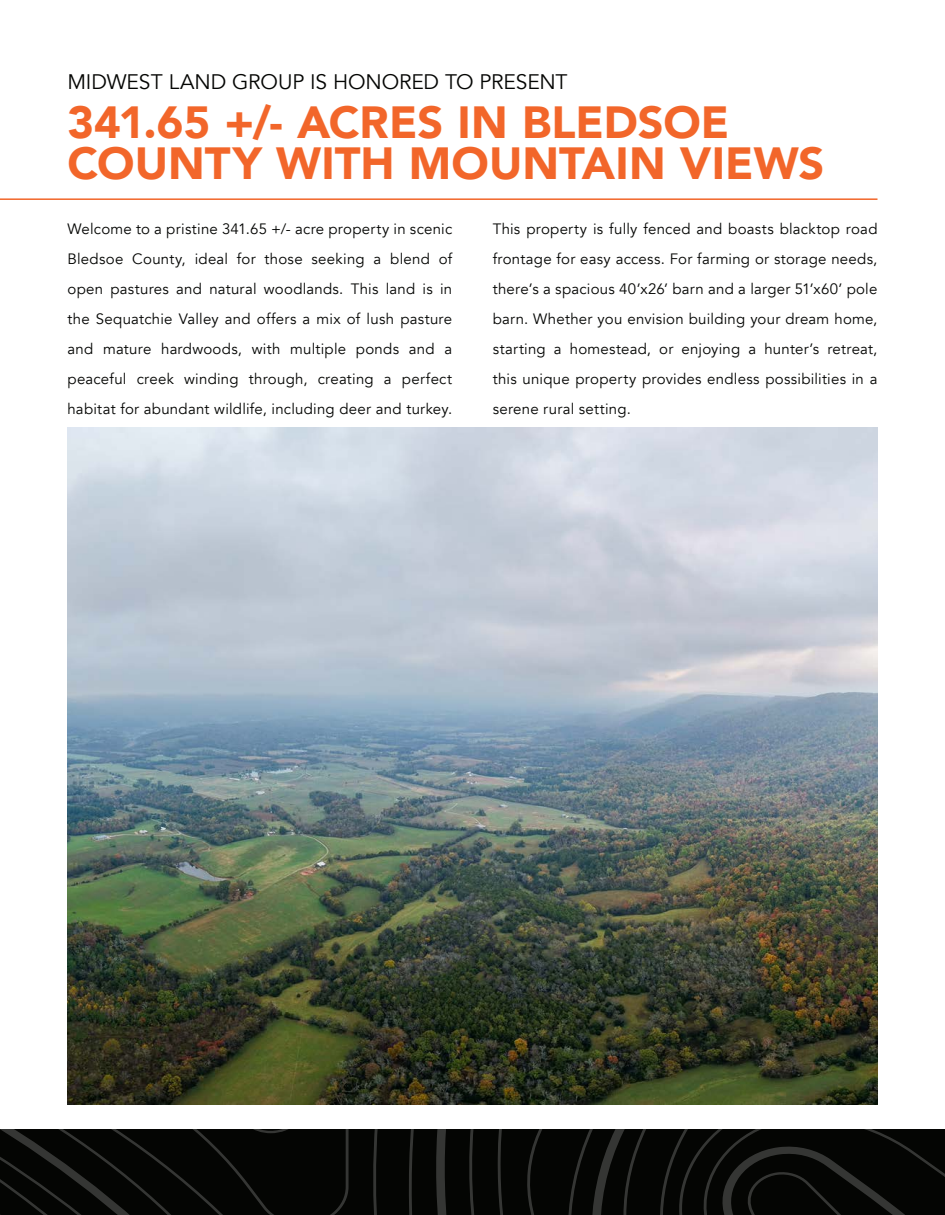
<style>
.page{position:relative;width:945px;height:1215px;background:#fff}
.page>*{position:absolute;margin:0;border:0;box-sizing:border-box;transform-origin:0 0}
.t1{font:900 45px/41.5px "Avenir";color:#f2662a}
.t2{font:21px "Avenir";letter-spacing:-.005em;color:#040503}
.t3{font:15px/30px "Avenir";letter-spacing:.015em;color:#040503;text-align:justify}
</style>
<div class="page">
<hr style="left:0;top:198px;width:878px;height:2px;background:#f2662a">
<svg style="left:0;top:1130px;width:945px;height:85px"></svg>
<img style="left:68px;top:427px;width:810px;height:678px">
<p class="t2" style="left:68px;top:69px;width:502px">MIDWEST LAND GROUP IS HONORED TO PRESENT</p>
<p class="t1" style="left:68px;top:100px;width:758px">341.65 +/- ACRES IN BLEDSOE<br>COUNTY WITH MOUNTAIN VIEWS</p>
<p class="t3" style="left:68px;top:214px;width:386px">Welcome to a pristine 341.65 +/- acre property in scenic Bledsoe County, ideal for those seeking a blend of open pastures and natural woodlands. This land is in the Sequatchie Valley and offers a mix of lush pasture and mature hardwoods, with multiple ponds and a peaceful creek winding through, creating a perfect habitat for abundant wildlife, including deer and turkey.</p>
<p class="t3" style="left:493px;top:214px;width:386px">This property is fully fenced and boasts blacktop road frontage for easy access. For farming or storage needs, there’s a spacious 40’x26’ barn and a larger 51’x60’ pole barn. Whether you envision building your dream home, starting a homestead, or enjoying a hunter’s retreat, this unique property provides endless possibilities in a serene rural setting.</p>
</div>
